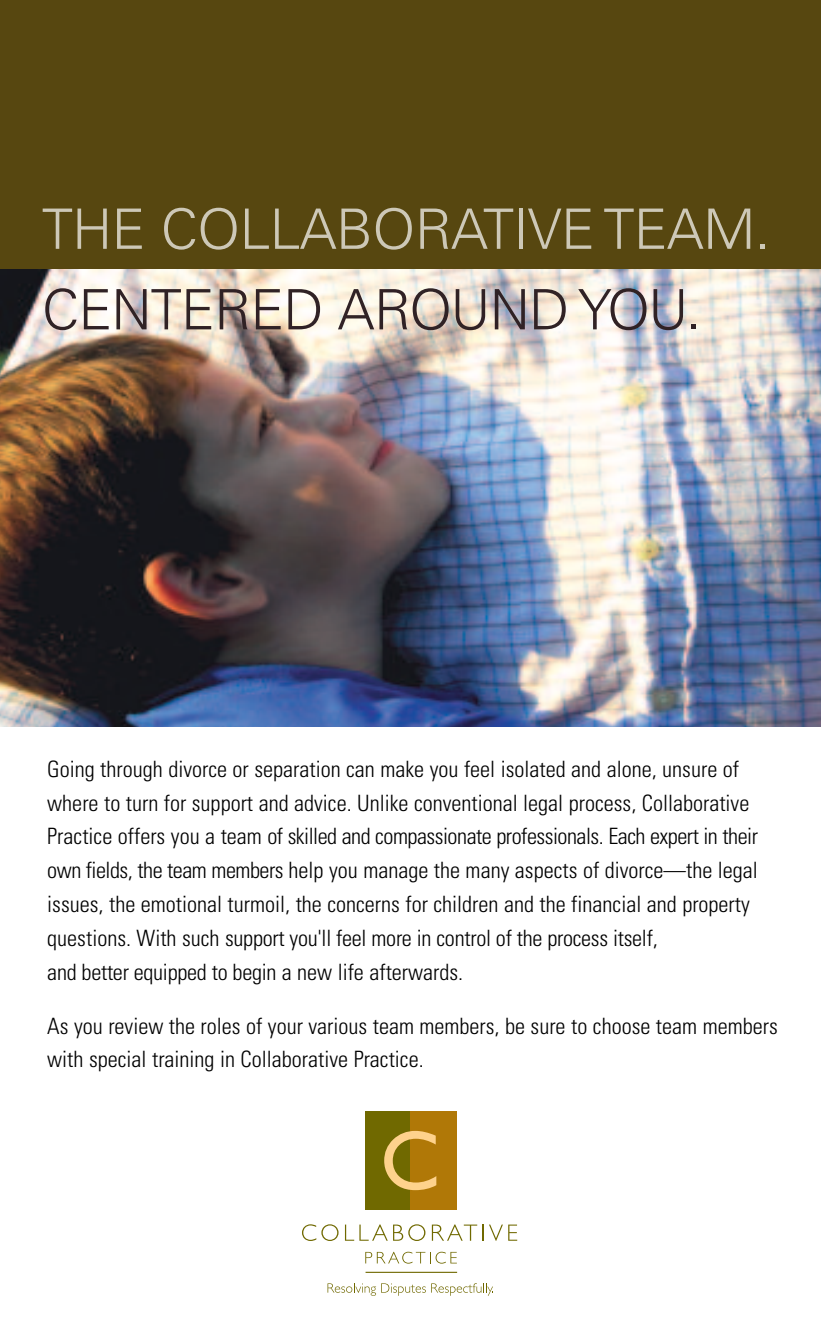
<style>
.page{position:relative;width:821px;height:1337px;background:#fff}
.page>*{position:absolute;margin:0;border:0;box-sizing:border-box;transform-origin:0 0}
.t1{font:84.83px "Gill Sans";color:#fed28c}
.t2{font:300 55.8px "Univers";letter-spacing:-.015em;color:#cdc8b7}
.t3{font:300 55.8px "Univers";letter-spacing:-.015em;color:#302225}
.t4{font:300 condensed 22.5px/33.8px "Univers";color:#000}
</style>
<div class="page">
<div style="left:0;top:0;width:820px;height:270px;background:#574710"></div>
<svg style="left:327px;top:1283px;width:98px;height:12px"></svg>
<svg style="left:431px;top:1283px;width:62px;height:12px"></svg>
<svg style="left:365px;top:1251px;width:91px;height:12px"></svg>
<div style="left:365px;top:1111px;width:46px;height:98px;background:#706900"></div>
<div style="left:410px;top:1111px;width:47px;height:98px;background:#b07807"></div>
<hr style="left:365px;top:1271px;width:92px;height:1px;background:#706900">
<img style="left:0;top:270px;width:820px;height:456px">
<svg style="left:302px;top:1224px;width:216px;height:17px"></svg>
<h2 class="t2" style="left:42px;top:208px;width:729px">THE COLLABORATIVE TEAM.</h2>
<h2 class="t3" style="left:42px;top:289px;width:660px">CENTERED AROUND YOU.</h2>
<p class="t4" style="left:47px;top:754px;width:711px">Going through divorce or separation can make you feel isolated and alone, unsure of where to turn for support and advice. Unlike conventional legal process, Collaborative Practice offers you a team of skilled and compassionate professionals. Each expert in their own fields, the team members help you manage the many aspects of divorce—the legal issues, the emotional turmoil, the concerns for children and the financial and property questions. With such support you'll feel more in control of the process itself,<br>and better equipped to begin a new life afterwards.</p>
<p class="t4" style="left:47px;top:1010px;width:731px">As you review the roles of your various team members, be sure to choose team members with special training in Collaborative Practice.</p>
<h1 class="t1" style="left:380px;top:1110px;width:62px">C</h1>
</div>
